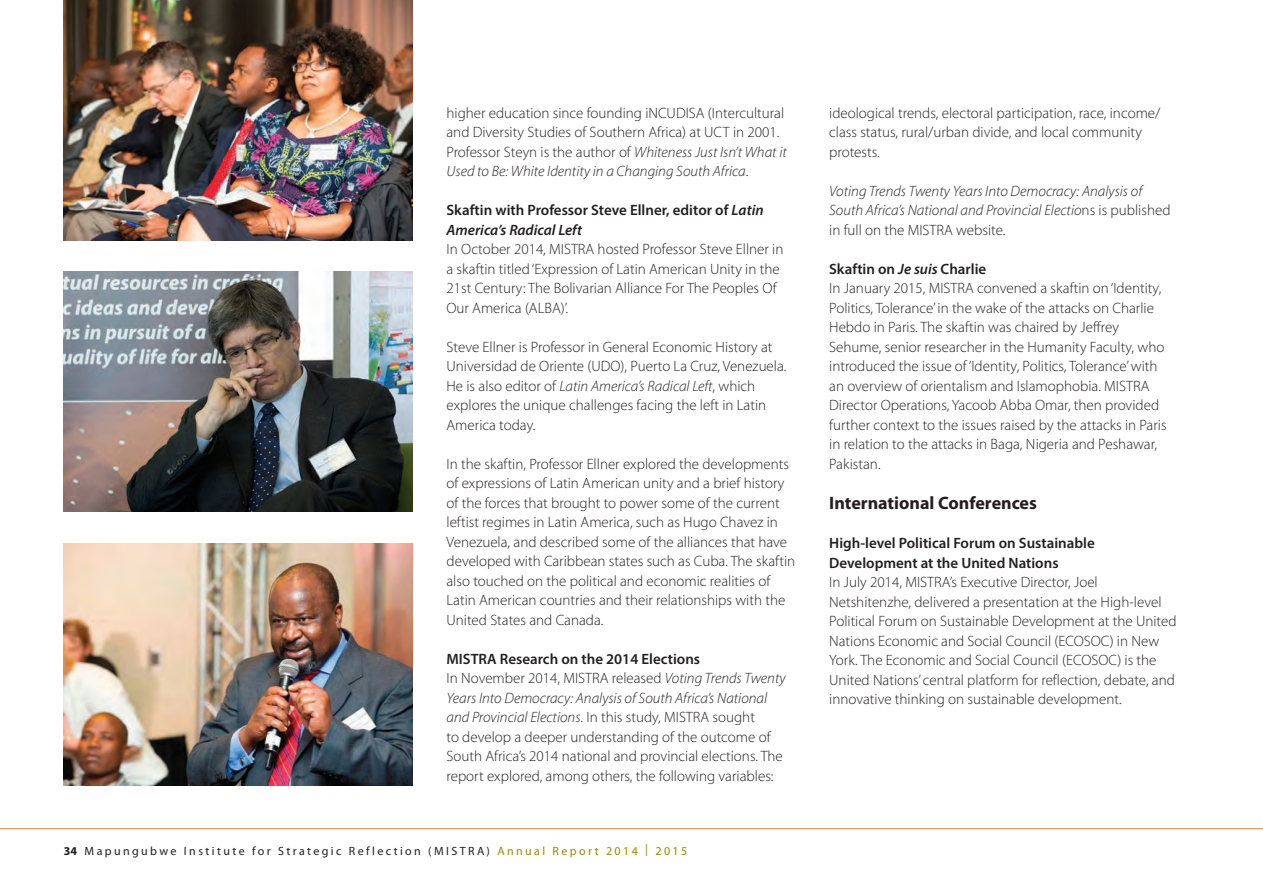
<style>
.page{position:relative;width:1263px;height:893px;background:#fff}
.page>*{position:absolute;margin:0;border:0;box-sizing:border-box;transform-origin:0 0}
.t1{font:700 18px "Myriad Pro";color:#231f20}
.t2{font:300 15px/19.5px "Myriad Pro";color:#231f20}
.t3{font:600 15px/19.5px "Myriad Pro";color:#231f20}
.t4{font:italic 300 15px/19.5px "Myriad Pro";color:#231f20}
.t5{font:12px "Myriad Pro";letter-spacing:.2em;color:#231f20}
.s1{font-style:italic}
.s2{font-weight:600}
.s3{font-weight:700}
.s4{color:#a18701}
.s5{font-style:normal}
.s6{font-weight:600;font-style:italic}
</style>
<div class="page">
<hr style="left:0;top:828px;width:1263px;height:1px;background:#dd9355">
<img style="left:64px;top:0;width:348px;height:241px">
<img style="left:64px;top:271px;width:348px;height:241px">
<img style="left:64px;top:543px;width:348px;height:242px">
<p class="t2" style="left:446px;top:103px;width:342px">higher education since founding iNCUDISA (Intercultural and Diversity Studies of Southern Africa) at UCT in 2001.<br>Professor Steyn is the author of <span class="s1">Whiteness Just Isn’t What it Used to Be: White Identity in a Changing South Africa</span>.</p>
<p class="t3" style="left:446px;top:200px;width:319px">Skaftin with Professor Steve Ellner, editor of <span class="s1">Latin<br>America’s Radical Left</span></p>
<p class="t2" style="left:446px;top:239px;width:338px">In October 2014, MISTRA hosted Professor Steve Ellner in a skaftin titled ‘Expression of Latin American Unity in the 21st Century: The Bolivarian Alliance For The Peoples Of Our America (ALBA)’.</p>
<p class="t2" style="left:446px;top:337px;width:341px">Steve Ellner is Professor in General Economic History at Universidad de Oriente (UDO), Puerto La Cruz, Venezuela.<br>He is also editor of <span class="s1">Latin America’s Radical Left</span>, which explores the unique challenges facing the left in Latin America today.</p>
<p class="t2" style="left:446px;top:454px;width:350px">In the skaftin, Professor Ellner explored the developments of expressions of Latin American unity and a brief history of the forces that brought to power some of the current leftist regimes in Latin America, such as Hugo Chavez in Venezuela, and described some of the alliances that have developed with Caribbean states such as Cuba. The skaftin also touched on the political and economic realities of Latin American countries and their relationships with the United States and Canada.</p>
<p class="t2" style="left:446px;top:649px;width:341px"><span class="s2">MISTRA Research on the 2014 Elections<br></span>In November 2014, MISTRA released <span class="s1">Voting Trends Twenty Years Into Democracy: Analysis of South Africa’s National and Provincial Elections</span>. In this study, MISTRA sought<br>to develop a deeper understanding of the outcome of South Africa’s 2014 national and provincial elections. The report explored, among others, the following variables:</p>
<p class="t5" style="left:64px;top:843px;width:625px"><span class="s3">34</span> Mapungubwe Institute for Strategic Reflection (MISTRA) <span class="s4">Annual Report 2014 | 2015</span></p>
<p class="t2" style="left:829px;top:103px;width:333px">ideological trends, electoral participation, race, income/ class status, rural/urban divide, and local community protests.</p>
<p class="t4" style="left:829px;top:181px;width:343px">Voting Trends Twenty Years Into Democracy: Analysis of<br>South Africa’s National and Provincial Electio<span class="s5">ns is published in full on the MISTRA website.</span></p>
<p class="t2" style="left:829px;top:259px;width:339px"><span class="s2">Skaftin on</span> <span class="s6">Je suis</span> <span class="s2">Charlie<br></span>In January 2015, MISTRA convened a skaftin on ‘Identity, Politics, Tolerance’ in the wake of the attacks on Charlie Hebdo in Paris. The skaftin was chaired by Jeffrey Sehume, senior researcher in the Humanity Faculty, who introduced the issue of ‘Identity, Politics, Tolerance’ with an overview of orientalism and Islamophobia. MISTRA Director Operations, Yacoob Abba Omar, then provided further context to the issues raised by the attacks in Paris in relation to the attacks in Baga, Nigeria and Peshawar, Pakistan.</p>
<p class="t1" style="left:829px;top:491px;width:209px">International Conferences</p>
<p class="t3" style="left:829px;top:533px;width:267px">High-level Political Forum on Sustainable<br>Development at the United Nations</p>
<p class="t2" style="left:829px;top:572px;width:349px">In July 2014, MISTRA’s Executive Director, Joel Netshitenzhe, delivered a presentation at the High-level Political Forum on Sustainable Development at the United Nations Economic and Social Council (ECOSOC) in New York. The Economic and Social Council (ECOSOC) is the United Nations’ central platform for reflection, debate, and innovative thinking on sustainable development.</p>
</div>
